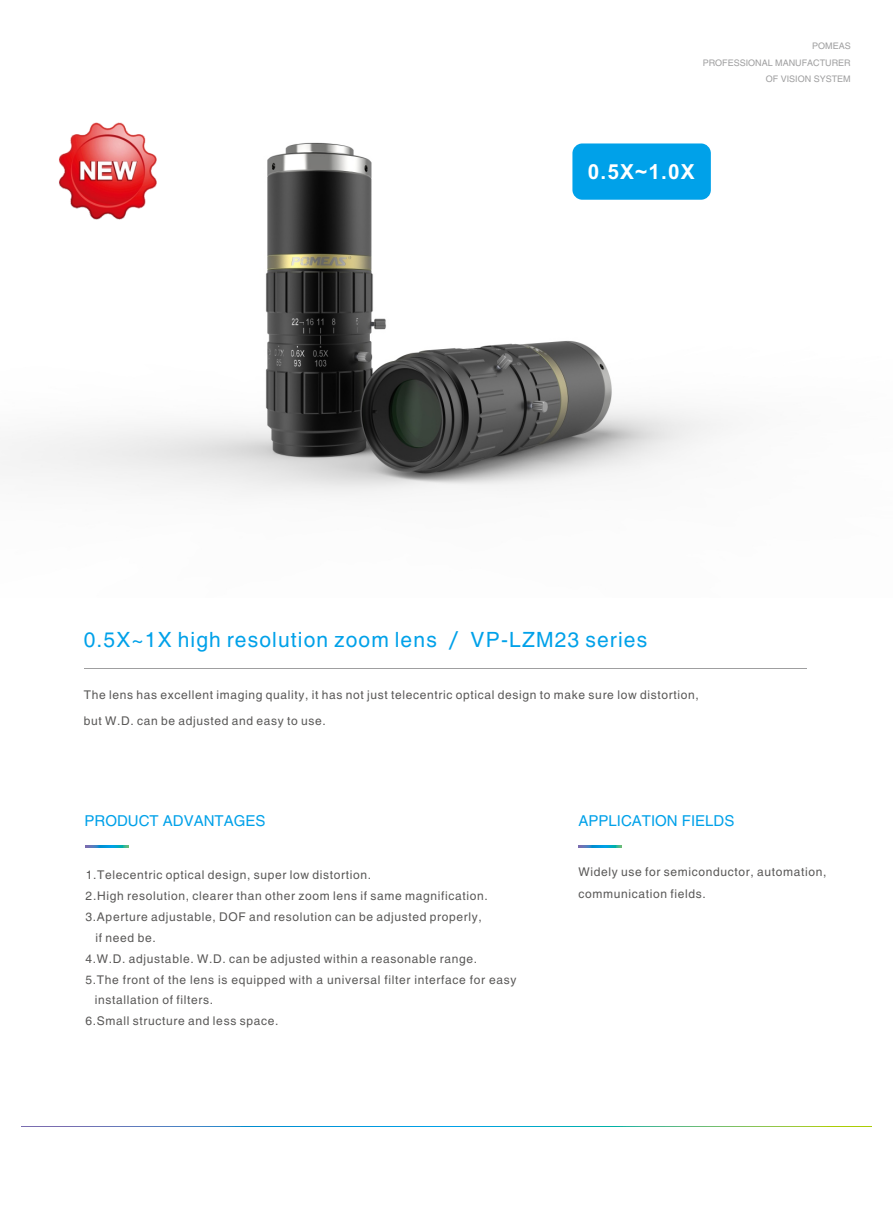
<style>
.page{position:relative;width:893px;height:1212px;background:#fff}
.page>*{position:absolute;margin:0;border:0;box-sizing:border-box;transform-origin:0 0}
.t1{font:21px "Helvetica";letter-spacing:.055em;color:#00a1e9}
.t2{font:700 20.7px "Arial";color:#fff}
.t3{font:15px "Helvetica";color:#00a1e9}
.t4{font:12px/21.5px "Helvetica";letter-spacing:.055em;color:#595857}
.t5{font:9px/16.4px "Helvetica";color:#9f9fa0;text-align:right}
.s1{font-family:"Microsoft Ya Hei"}
</style>
<div class="page">
<svg style="left:578px;top:845px;width:43px;height:2px"></svg>
<svg style="left:85px;top:846px;width:43px;height:2px"></svg>
<img style="left:0;top:142px;width:728px;height:353px">
<img style="left:55px;top:122px;width:108px;height:107px">
<div style="left:572px;top:143px;width:139px;height:57px;background:#00a1e9;border-radius:10px"></div>
<svg style="left:21px;top:1126px;width:851px;height:1px"></svg>
<hr style="left:84px;top:668px;width:723px;height:1px;background:#9f9fa0">
<p class="t5" style="left:703px;top:39px;width:150px">POMEAS<br>PROFESSIONAL MANUFACTURER<br>OF VISION SYSTEM</p>
<h2 class="t2" style="left:588px;top:164px;width:108px">0.5X~1.0X</h2>
<h1 class="t1" style="left:84px;top:632px;width:565px">0.5X~1X high resolution zoom lens <span class="s1">/</span> VP-LZM23 series</h1>
<p class="t4" style="left:84px;top:683px;width:616px;line-height:25.8px">The lens has excellent imaging quality, it has not just telecentric optical design to make sure low distortion, but W.D. can be adjusted and easy to use.</p>
<p class="t3" style="left:84px;top:815px;width:182px">PRODUCT ADVANTAGES</p>
<p class="t3" style="left:578px;top:815px;width:157px">APPLICATION FIELDS</p>
<p class="t4" style="left:86px;top:865px;width:287px">1.Telecentric optical design, super low distortion.</p>
<p class="t4" style="left:86px;top:886px;width:404px">2.High resolution, clearer than other zoom lens if same magnification.</p>
<p class="t4" style="left:86px;top:907px;width:398px">3.Aperture adjustable, DOF and resolution can be adjusted properly,</p>
<p class="t4" style="left:96px;top:928px;width:62px">if need be.</p>
<p class="t4" style="left:86px;top:949px;width:393px">4.W.D. adjustable. W.D. can be adjusted within a reasonable range.</p>
<p class="t4" style="left:86px;top:970px;width:432px">5.The front of the lens is equipped with a universal filter interface for easy</p>
<p class="t4" style="left:95px;top:990px;width:120px">installation of filters.</p>
<p class="t4" style="left:86px;top:1011px;width:194px">6.Small structure and less space.</p>
<p class="t4" style="left:578px;top:862px;width:250px">Widely use for semiconductor, automation, communication fields.</p>
</div>
